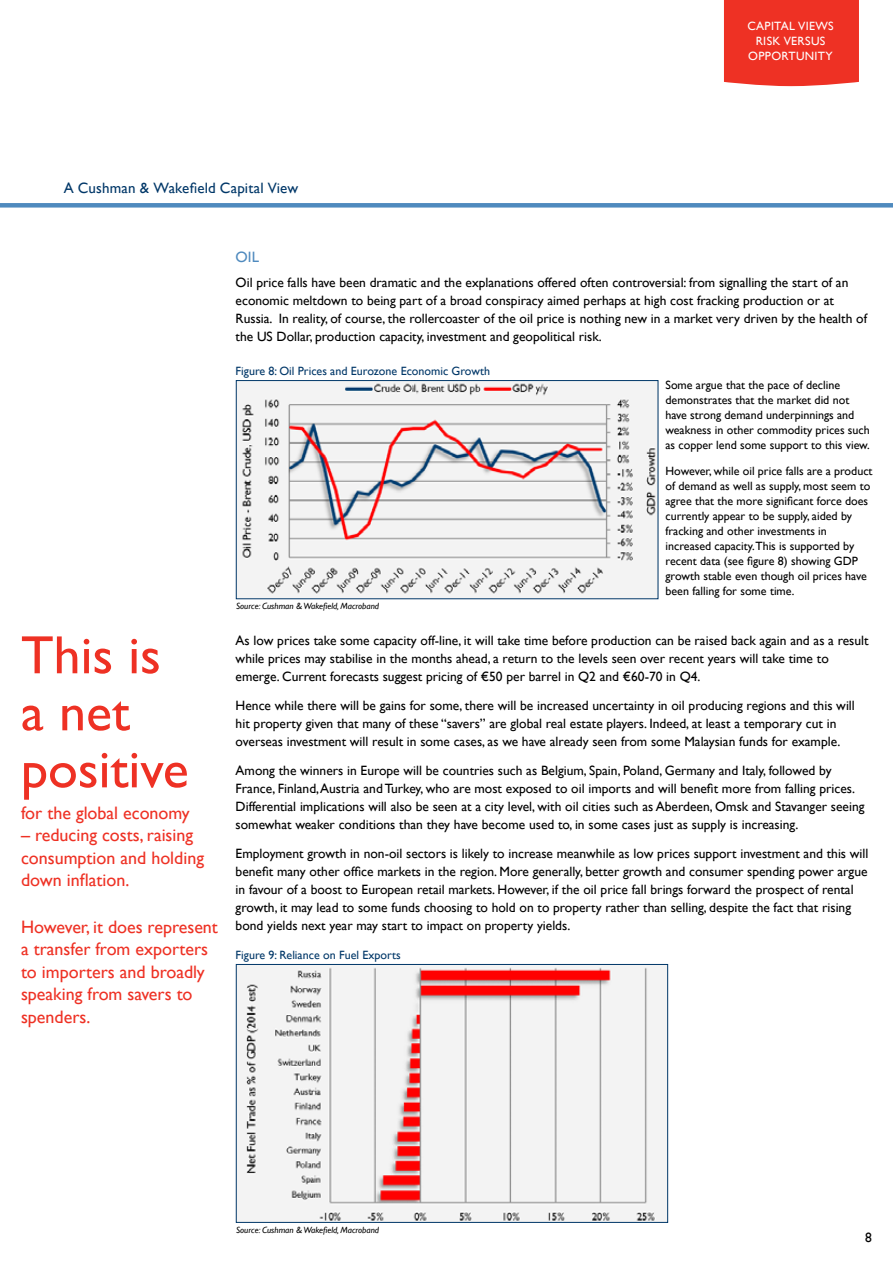
<style>
.page{position:relative;width:893px;height:1263px;background:#fff}
.page>*{position:absolute;margin:0;border:0;box-sizing:border-box;transform-origin:0 0}
.t1{font:54px/57px "Gill Sansfor CW";color:#ee3124}
.t2{font:18px/22.5px "Gill Sansfor CW";color:#ee3124}
.t3{font:15px "Gill Sansfor CW";letter-spacing:.01em;color:#003768}
.t4{font:15px "Gill Sansfor CW";color:#4f8abe}
.t5{font:13.5px/18px "Gill Sansfor CW";color:#000}
.t6{font:12px/15px "Gill Sansfor CW";color:#000}
.t7{font:12px "Gill Sansfor CW";color:#003768}
.t8{font:12px/15px "Gill Sansfor CW";letter-spacing:.025em;color:#fff;text-align:center}
.t9{font:italic 9px "Gill Sansfor CW";color:#000}
</style>
<div class="page">
<div style="left:0;top:203px;width:893px;height:5px;background:#4f8abe"></div>
<div style="left:724px;top:0;width:135px;height:86px;background:#ee3124"></div>
<img style="left:238px;top:382px;width:418px;height:215px">
<div style="left:236px;top:380px;width:422px;height:219px;border:1px solid #003768"></div>
<img style="left:238px;top:966px;width:428px;height:254px">
<div style="left:236px;top:964px;width:432px;height:258px;border:1px solid #003768"></div>
<p class="t3" style="left:64px;top:177px;width:236px">A Cushman &amp; Wakefield Capital View</p>
<p class="t8" style="left:747px;top:18px;width:88px">CAPITAL VIEWS<br>RISK VERSUS<br>OPPORTUNITY</p>
<h1 class="t1" style="left:21px;top:626px;width:169px">This is a net positive</h1>
<h2 class="t2" style="left:21px;top:801px;width:170px">for the global economy</h2>
<h2 class="t2" style="left:21px;top:824px;width:185px">– reducing costs, raising consumption and holding down inflation.</h2>
<h2 class="t2" style="left:21px;top:915px;width:198px">However, it does represent a transfer from exporters to importers and broadly speaking from savers to spenders.</h2>
<p class="t4" style="left:236px;top:247px;width:25px">OIL</p>
<p class="t5" style="left:236px;top:273px;width:633px">Oil price falls have been dramatic and the explanations offered often controversial: from signalling the start of an economic meltdown to being part of a broad conspiracy aimed perhaps at high cost fracking production or at Russia. In reality, of course, the rollercoaster of the oil price is nothing new in a market very driven by the health of the US Dollar, production capacity, investment and geopolitical risk.</p>
<p class="t7" style="left:236px;top:363px;width:256px">Figure 8: Oil Prices and Eurozone Economic Growth</p>
<p class="t6" style="left:665px;top:377px;width:206px">Some argue that the pace of decline demonstrates that the market did not have strong demand underpinnings and weakness in other commodity prices such as copper lend some support to this view.</p>
<p class="t6" style="left:665px;top:463px;width:209px">However, while oil price falls are a product of demand as well as supply, most seem to agree that the more significant force does currently appear to be supply, aided by fracking and other investments in increased capacity.This is supported by recent data (see figure 8) showing GDP growth stable even though oil prices have been falling for some time.</p>
<p class="t9" style="left:236px;top:600px;width:145px">Source: Cushman &amp; Wakefield, Macroband</p>
<p class="t5" style="left:236px;top:632px;width:635px">As low prices take some capacity off-line, it will take time before production can be raised back again and as a result while prices may stabilise in the months ahead, a return to the levels seen over recent years will take time to emerge. Current forecasts suggest pricing of €50 per barrel in Q2 and €60-70 in Q4.</p>
<p class="t5" style="left:236px;top:696px;width:621px">Hence while there will be gains for some, there will be increased uncertainty in oil producing regions and this will hit property given that many of these “savers” are global real estate players. Indeed, at least a temporary cut in overseas investment will result in some cases, as we have already seen from some Malaysian funds for example.</p>
<p class="t5" style="left:236px;top:761px;width:630px">Among the winners in Europe will be countries such as Belgium, Spain, Poland, Germany and Italy, followed by France, Finland, Austria and Turkey, who are most exposed to oil imports and will benefit more from falling prices.<br>Differential implications will also be seen at a city level, with oil cities such as Aberdeen, Omsk and Stavanger seeing somewhat weaker conditions than they have become used to, in some cases just as supply is increasing.</p>
<p class="t5" style="left:236px;top:844px;width:634px">Employment growth in non-oil sectors is likely to increase meanwhile as low prices support investment and this will benefit many other office markets in the region. More generally, better growth and consumer spending power argue in favour of a boost to European retail markets. However, if the oil price fall brings forward the prospect of rental growth, it may lead to some funds choosing to hold on to property rather than selling, despite the fact that rising bond yields next year may start to impact on property yields.</p>
<p class="t7" style="left:236px;top:947px;width:166px">Figure 9: Reliance on Fuel Exports</p>
<p class="t9" style="left:236px;top:1223px;width:145px">Source: Cushman &amp; Wakefield, Macroband</p>
<p class="t5" style="left:865px;top:1228px;width:8px">8</p>
</div>
